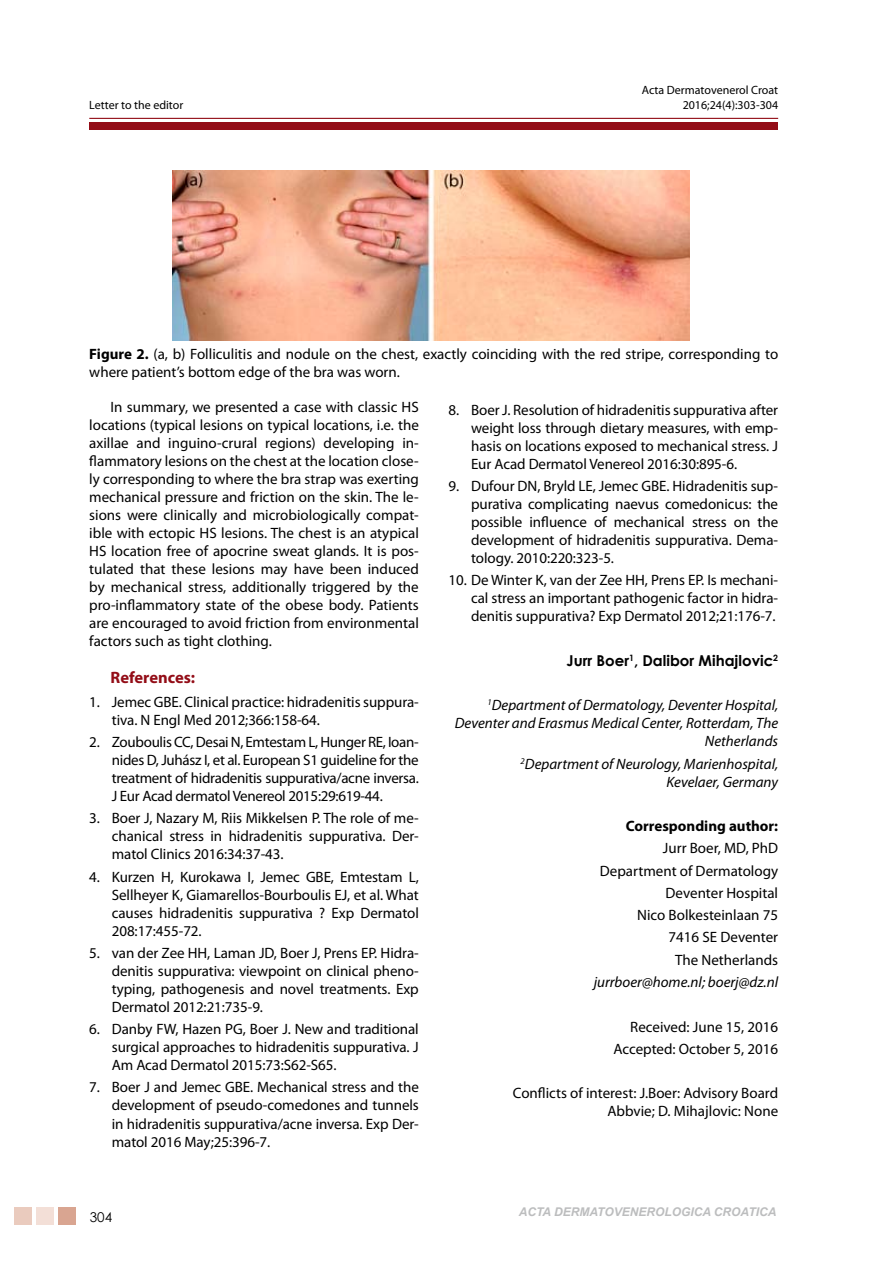
<style>
.page{position:relative;width:893px;height:1263px;background:#fff}
.page>*{position:absolute;margin:0;border:0;box-sizing:border-box;transform-origin:0 0}
.t1{font:700 16.5px "Myriad Pro";color:#930d17}
.t2{font:15px/18px "Myriad Pro";letter-spacing:-.005em;color:#000;text-align:justify}
.t3{font:italic 15px/18px "Myriad Pro";color:#000;text-align:right}
.t4{font:700 15px "Century Gothic";color:#000}
.t5{font:700 15px "Myriad Pro";color:#000}
.t6{font:13.5px "Century Gothic";color:#000}
.t7{font:12px "Myriad Pro";color:#000}
.t8{font:italic 700 12px "Arial";color:#bcbdbe}
.s1{font-weight:700}
</style>
<div class="page">
<div style="left:89px;top:122px;width:689px;height:8px;background:#930d17"></div>
<hr style="left:89px;top:118px;width:689px;height:1px;background:#930d17">
<div style="left:14px;top:1207px;width:18px;height:18px;background:#eacbbe"></div>
<div style="left:36px;top:1207px;width:18px;height:18px;background:#f3dfd7"></div>
<div style="left:59px;top:1207px;width:17px;height:18px;background:#d9a591"></div>
<img style="left:172px;top:170px;width:517px;height:171px">
<p class="t7" style="left:642px;top:83px;width:138px">Acta Dermatovenerol Croat</p>
<p class="t7" style="left:89px;top:97px;width:96px">Letter to the editor</p>
<p class="t7" style="left:683px;top:97px;width:97px">2016;24(4):303-304</p>
<p class="t2" style="left:89px;top:344px;width:690px"><span class="s1">Figure 2.</span> (a, b) Folliculitis and nodule on the chest, exactly coinciding with the red stripe, corresponding to where patient’s bottom edge of the bra was worn.</p>
<p class="t2" style="left:89px;top:397px;width:331px;text-indent:21px">In summary, we presented a case with classic HS locations (typical lesions on typical locations, i.e. the axillae and inguino-crural regions) developing in&shy;flammatory lesions on the chest at the location close&shy;ly corresponding to where the bra strap was exerting mechanical pressure and friction on the skin. The le&shy;sions were clinically and microbiologically compat&shy;ible with ectopic HS lesions. The chest is an atypical HS location free of apocrine sweat glands. It is pos&shy;tulated that these lesions may have been induced by mechanical stress, additionally triggered by the pro-inflammatory state of the obese body. Patients are encouraged to avoid friction from environmental factors such as tight clothing.</p>
<p class="t1" style="left:111px;top:666px;width:86px">References:</p>
<p class="t2" style="left:112px;top:693px;width:309px;text-indent:-22px">1. Jemec GBE. Clinical practice: hidradenitis suppura&shy;tiva. N Engl Med 2012;366:158-64.</p>
<p class="t2" style="left:112px;top:733px;width:309px;text-indent:-22px">2. Zouboulis CC, Desai N, Emtestam L, Hunger RE, Ioan&shy;nides D, Juhász I, et al. European S1 guideline for the treatment of hidradenitis suppurativa/acne inversa.<br>J Eur Acad dermatol Venereol 2015:29:619-44.</p>
<p class="t2" style="left:112px;top:809px;width:309px;text-indent:-22px">3. Boer J, Nazary M, Riis Mikkelsen P. The role of me&shy;chanical stress in hidradenitis suppurativa. Der&shy;matol Clinics 2016:34:37-43.</p>
<p class="t2" style="left:112px;top:867px;width:309px;text-indent:-22px">4. Kurzen H, Kurokawa I, Jemec GBE, Emtestam L, Sellheyer K, Giamarellos-Bourboulis EJ, et al. What causes hidradenitis suppurativa ? Exp Dermatol 208:17:455-72.</p>
<p class="t2" style="left:112px;top:944px;width:309px;text-indent:-22px">5. van der Zee HH, Laman JD, Boer J, Prens EP. Hidra&shy;denitis suppurativa: viewpoint on clinical pheno&shy;typing, pathogenesis and novel treatments. Exp Dermatol 2012:21:735-9.</p>
<p class="t2" style="left:112px;top:1020px;width:309px;text-indent:-22px">6. Danby FW, Hazen PG, Boer J. New and traditional surgical approaches to hidradenitis suppurativa. J Am Acad Dermatol 2015:73:S62-S65.</p>
<p class="t2" style="left:112px;top:1078px;width:309px;text-indent:-22px">7. Boer J and Jemec GBE. Mechanical stress and the development of pseudo-comedones and tunnels in hidradenitis suppurativa/acne inversa. Exp Der&shy;matol 2016 May;25:396-7.</p>
<p class="t6" style="left:90px;top:1207px;width:24px">304</p>
<p class="t2" style="left:471px;top:401px;width:309px;text-indent:-22px">8. Boer J. Resolution of hidradenitis suppurativa after weight loss through dietary measures, with emp&shy;hasis on locations exposed to mechanical stress. J Eur Acad Dermatol Venereol 2016:30:895-6.</p>
<p class="t2" style="left:471px;top:477px;width:309px;text-indent:-22px">9. Dufour DN, Bryld LE, Jemec GBE. Hidradenitis sup&shy;purativa complicating naevus comedonicus: the possible influence of mechanical stress on the development of hidradenitis suppurativa. Dema&shy;tology. 2010:220:323-5.</p>
<p class="t2" style="left:471px;top:571px;width:309px;text-indent:-22px">10. De Winter K, van der Zee HH, Prens EP. Is mechani&shy;cal stress an important pathogenic factor in hidra&shy;denitis suppurativa? Exp Dermatol 2012;21:176-7.</p>
<p class="t4" style="left:566px;top:649px;width:213px">Jurr Boer<sup>1</sup>, Dalibor Mihajlovic<sup>2</sup></p>
<p class="t3" style="left:455px;top:696px;width:325px"><sup>1</sup>Department of Dermatology, Deventer Hospital,<br>Deventer and Erasmus Medical Center, Rotterdam, The<br>Netherlands</p>
<p class="t3" style="left:520px;top:754px;width:259px"><sup>2</sup>Department of Neurology, Marienhospital,<br>Kevelaer, Germany</p>
<p class="t5" style="left:626px;top:816px;width:154px">Corresponding author:</p>
<p class="t2" style="left:600px;top:837px;width:180px;line-height:22.2px;text-align:right">Jurr Boer, MD, PhD<br>Department of Dermatology<br>Deventer Hospital<br>Nico Bolkesteinlaan 75<br>7416 SE Deventer<br>The Netherlands</p>
<p class="t3" style="left:594px;top:973px;width:186px">jurrboer@home.nl; boerj@dz.nl</p>
<p class="t2" style="left:613px;top:1015px;width:166px;line-height:22.2px;text-align:right">Received: June 15, 2016<br>Accepted: October 5, 2016</p>
<p class="t2" style="left:513px;top:1084px;width:267px;text-align:right">Conflicts of interest: J.Boer: Advisory Board<br>Abbvie; D. Mihajlovic: None</p>
<p class="t8" style="left:519px;top:1204px;width:259px">ACTA DERMATOVENEROLOGICA CROATICA</p>
</div>
